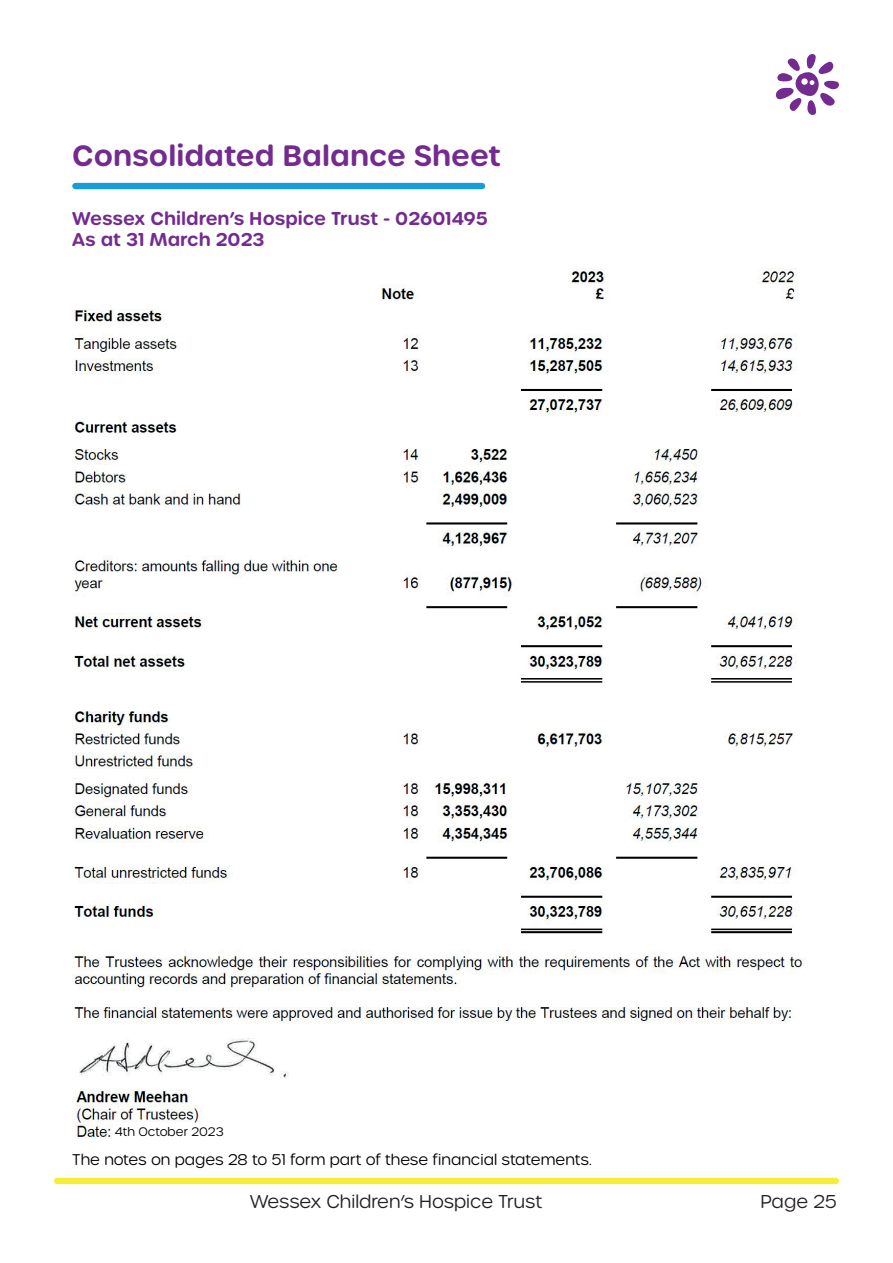
<style>
.page{position:relative;width:893px;height:1263px;background:#fff}
.page>*{position:absolute;margin:0;border:0;box-sizing:border-box;transform-origin:0 0}
.t1{font:600 28.5px "Urbane Rounded";color:#742b8f}
.t2{font:600 18px/21.6px "Urbane Rounded";color:#742b8f}
.t3{font:300 18px "Urbane Rounded";color:#231f20}
.t4{font:300 15px "Urbane Rounded";color:#000}
.t5{font:300 12px "Urbane Rounded";color:#000}
</style>
<div class="page">
<div style="left:72px;top:183px;width:413px;height:6px;background:#169cd8;border-radius:3px"></div>
<img style="left:72px;top:268px;width:733px;height:756px">
<img style="left:73px;top:1089px;width:129px;height:50px">
<img style="left:79px;top:1038px;width:210px;height:40px">
<div style="left:54px;top:1178px;width:785px;height:6px;background:#f6ee34;border-radius:3px"></div>
<svg style="left:775px;top:54px;width:64px;height:61px"></svg>
<h1 class="t1" style="left:72px;top:137px;width:430px">Consolidated Balance Sheet</h1>
<p class="t2" style="left:72px;top:208px;width:417px">Wessex Children’s Hospice Trust - 02601495<br>As at 31 March 2023</p>
<p class="t5" style="left:115px;top:1124px;width:110px">4th October 2023</p>
<p class="t4" style="left:72px;top:1150px;width:521px">The notes on pages 28 to 51 form part of these financial statements.</p>
<p class="t3" style="left:250px;top:1190px;width:294px">Wessex Children’s Hospice Trust</p>
<p class="t3" style="left:760px;top:1190px;width:78px">Page 25</p>
</div>
